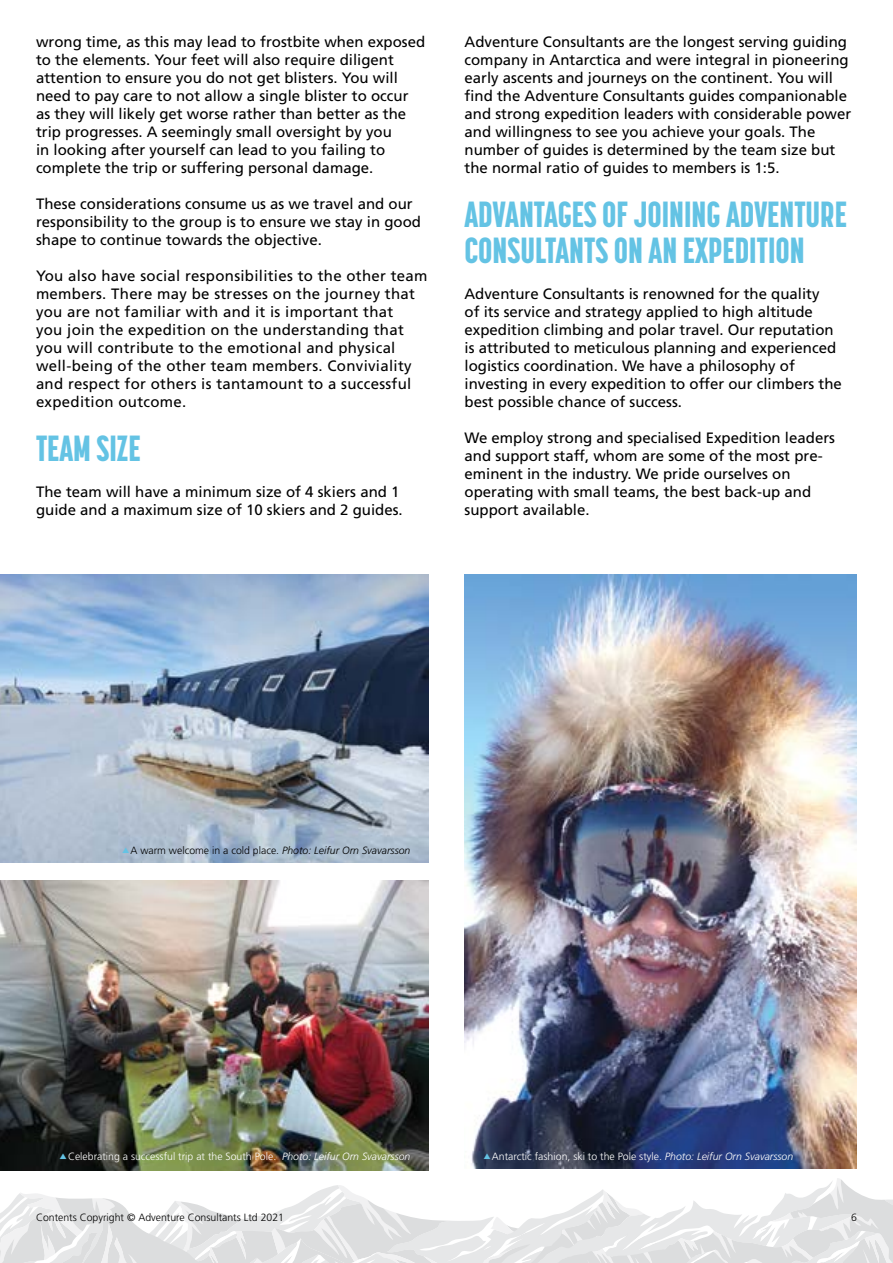
<style>
.page{position:relative;width:893px;height:1263px;background:#fff}
.page>*{position:absolute;margin:0;border:0;box-sizing:border-box;transform-origin:0 0}
.t1{font:800 36px/36px "Korolev Compressed";color:#64c3e4}
.t2{font:15px/18px "Frutiger LT Std";color:#000}
.t3{font:15px/18px "Frutiger LT Std";letter-spacing:.02em;color:#000}
.t4{font:300 10.5px "Frutiger LT Std";color:#fff}
.t5{font:300 10.5px "Frutiger LT Std";color:#000}
.s1{font-style:italic}
</style>
<div class="page">
<svg style="left:0;top:1178px;width:893px;height:85px"></svg>
<img style="left:464px;top:575px;width:393px;height:594px">
<img style="left:0;top:881px;width:428px;height:289px">
<img style="left:0;top:575px;width:428px;height:288px">
<svg style="left:484px;top:1153px;width:6px;height:6px"></svg>
<svg style="left:122px;top:847px;width:7px;height:6px"></svg>
<svg style="left:60px;top:1153px;width:7px;height:6px"></svg>
<p class="t2" style="left:36px;top:33px;width:391px">wrong time, as this may lead to frostbite when exposed to the elements. Your feet will also require diligent attention to ensure you do not get blisters. You will need to pay care to not allow a single blister to occur as they will likely get worse rather than better as the trip progresses. A seemingly small oversight by you<br>in looking after yourself can lead to you failing to complete the trip or suffering personal damage.</p>
<p class="t2" style="left:36px;top:195px;width:387px">These considerations consume us as we travel and our responsibility to the group is to ensure we stay in good shape to continue towards the objective.</p>
<p class="t3" style="left:36px;top:267px;width:393px">You also have social responsibilities to the other team members. There may be stresses on the journey that you are not familiar with and it is important that<br>you join the expedition on the understanding that you will contribute to the emotional and physical well-being of the other team members. Conviviality and respect for others is tantamount to a successful expedition outcome.</p>
<h1 class="t1" style="left:36px;top:430px;width:106px">TEAM SIZE</h1>
<p class="t2" style="left:36px;top:483px;width:368px">The team will have a minimum size of 4 skiers and 1 guide and a maximum size of 10 skiers and 2 guides.</p>
<p class="t2" style="left:464px;top:33px;width:388px">Adventure Consultants are the longest serving guiding company in Antarctica and were integral in pioneering early ascents and journeys on the continent. You will find the Adventure Consultants guides companionable and strong expedition leaders with considerable power and willingness to see you achieve your goals. The number of guides is determined by the team size but the normal ratio of guides to members is 1:5.</p>
<h1 class="t1" style="left:464px;top:196px;width:384px">ADVANTAGES OF JOINING ADVENTURE<br>CONSULTANTS ON AN EXPEDITION</h1>
<p class="t2" style="left:464px;top:285px;width:379px">Adventure Consultants is renowned for the quality<br>of its service and strategy applied to high altitude expedition climbing and polar travel. Our reputation is attributed to meticulous planning and experienced logistics coordination. We have a philosophy of investing in every expedition to offer our climbers the best possible chance of success.</p>
<p class="t2" style="left:464px;top:429px;width:372px">We employ strong and specialised Expedition leaders and support staff, whom are some of the most pre&shy;eminent in the industry. We pride ourselves on operating with small teams, the best back-up and support available.</p>
<p class="t5" style="left:130px;top:845px;width:282px">A warm welcome in a cold place. <span class="s1">Photo: Leifur Orn Svavarsson</span></p>
<p class="t4" style="left:68px;top:1151px;width:344px">Celebrating a successful trip at the South Pole. <span class="s1">Photo: Leifur Orn Svavarsson</span></p>
<p class="t4" style="left:492px;top:1151px;width:303px">Antarctic fashion, ski to the Pole style. <span class="s1">Photo: Leifur Orn Svavarsson</span></p>
<p class="t5" style="left:36px;top:1211px;width:250px">Contents Copyright © Adventure Consultants Ltd 2021</p>
<p class="t5" style="left:851px;top:1211px;width:7px">6</p>
</div>
